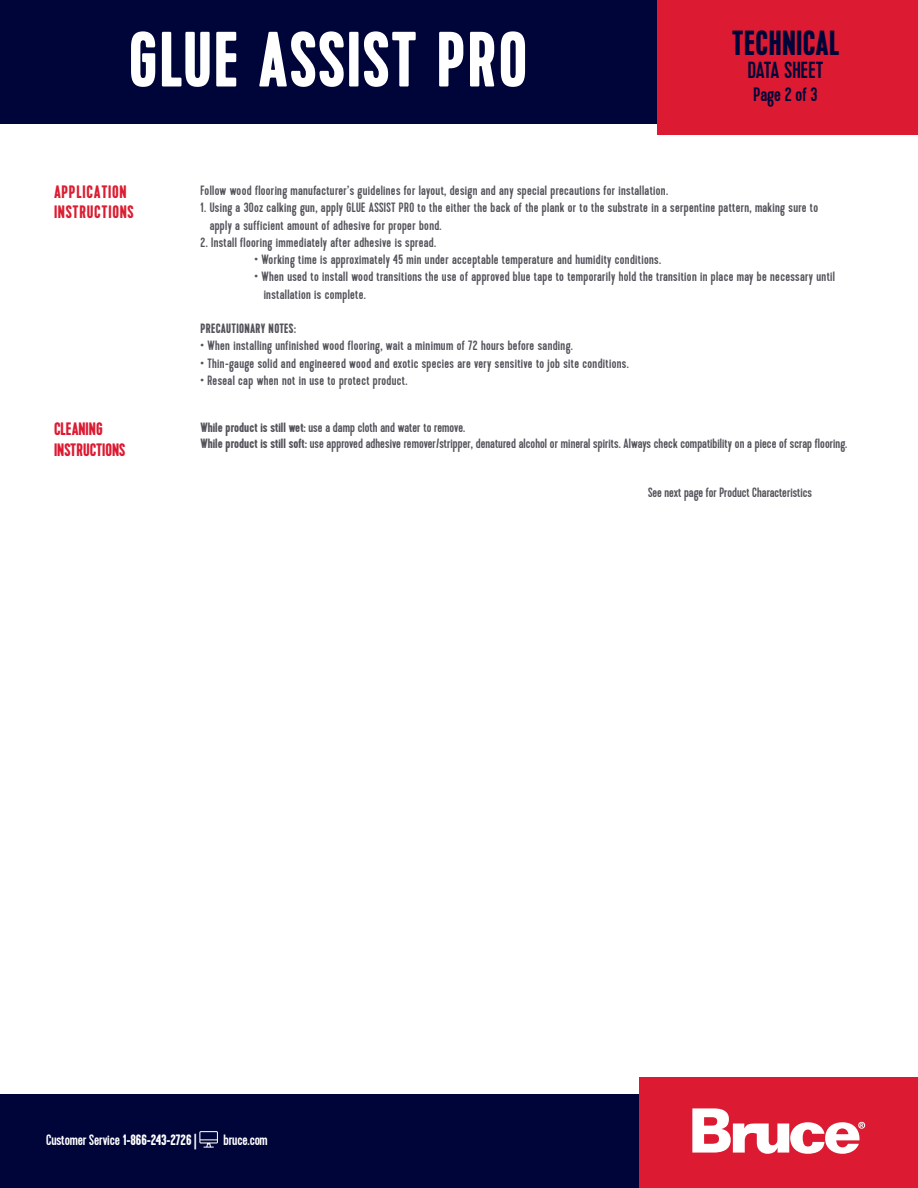
<style>
.page{position:relative;width:918px;height:1188px;background:#fff}
.page>*{position:absolute;margin:0;border:0;box-sizing:border-box;transform-origin:0 0}
.t1{font:700 78.15px "Kapra";letter-spacing:.025em;color:#fff}
.t2{font:700 34.95px "Kapra";letter-spacing:.01em;color:#000539}
.t3{font:23.25px "Kapra";letter-spacing:.01em;color:#000539}
.t4{font:19.35px "Kapra";color:#000539}
.t5{font:700 18px "Kapra";letter-spacing:.04em;color:#db1e32}
.t6{font:700 18px "Kapra";color:#dc1a32}
.t7{font:15px "Kapra";letter-spacing:-.01em;color:#fff}
.t8{font:13.5px/17.2px "Kapra";letter-spacing:.025em;color:#53535b}
.t9{font:13.5px "Kapra";letter-spacing:.005em;color:#53535b}
.t10{font:13.5px "Kapra";color:#53535b}
.t11{font:700 13.5px "Kapra";letter-spacing:.025em;color:#53535b}
.s1{font-weight:700}
</style>
<div class="page">
<div style="left:0;top:0;width:670px;height:123px;background:#000539"></div>
<div style="left:657px;top:0;width:261px;height:134px;background:#dc1a32"></div>
<div style="left:0;top:1095px;width:918px;height:93px;background:#000539"></div>
<div style="left:639px;top:1077px;width:279px;height:111px;background:#dc1a32"></div>
<svg style="left:199px;top:1131px;width:19px;height:17px"></svg>
<svg style="left:692px;top:1108px;width:173px;height:46px"></svg>
<p class="t1" style="left:129px;top:14px;width:400px">GLUE ASSIST PRO</p>
<p class="t2" style="left:732px;top:23px;width:109px">TECHNICAL</p>
<p class="t3" style="left:748px;top:57px;width:77px">DATA SHEET</p>
<p class="t4" style="left:754px;top:84px;width:65px">Page 2 of 3</p>
<p class="t5" style="left:54px;top:182px;width:74px">APPLICATION</p>
<p class="t5" style="left:54px;top:201px;width:81px">INSTRUCTIONS</p>
<p class="t6" style="left:54px;top:418px;width:50px">CLEANING</p>
<p class="t6" style="left:54px;top:440px;width:73px">INSTRUCTIONS</p>
<p class="t8" style="left:201px;top:182px;width:469px">Follow wood flooring manufacturer’s guidelines for layout, design and any special precautions for installation.</p>
<p class="t8" style="left:210px;top:200px;width:610px;text-indent:-9px">1. Using a 30oz calking gun, apply GLUE ASSIST PRO to the either the back of the plank or to the substrate in a serpentine pattern, making sure to apply a sufficient amount of adhesive for proper bond.</p>
<p class="t8" style="left:201px;top:234px;width:237px">2. Install flooring immediately after adhesive is spread.</p>
<p class="t8" style="left:255px;top:251px;width:408px">• Working time is approximately 45 min under acceptable temperature and humidity conditions.</p>
<p class="t8" style="left:264px;top:269px;width:573px;text-indent:-9px">• When used to install wood transitions the use of approved blue tape to temporarily hold the transition in place may be necessary until installation is complete.</p>
<p class="t11" style="left:201px;top:321px;width:97px">PRECAUTIONARY NOTES:</p>
<p class="t8" style="left:201px;top:338px;width:374px">• When installing unfinished wood flooring, wait a minimum of 72 hours before sanding.</p>
<p class="t8" style="left:201px;top:355px;width:430px">• Thin-gauge solid and engineered wood and exotic species are very sensitive to job site conditions.</p>
<p class="t8" style="left:201px;top:372px;width:208px">• Reseal cap when not in use to protect product.</p>
<p class="t9" style="left:200px;top:419px;width:266px"><span class="s1">While product is still wet:</span> use a damp cloth and water to remove.</p>
<p class="t9" style="left:200px;top:436px;width:648px"><span class="s1">While product is still soft:</span> use approved adhesive remover/stripper, denatured alcohol or mineral spirits. Always check compatibility on a piece of scrap flooring.</p>
<p class="t10" style="left:648px;top:485px;width:165px">See next page for Product Characteristics</p>
<p class="t7" style="left:46px;top:1132px;width:152px">Customer Service <span class="s1">1-866-243-2726</span> |</p>
<p class="t7" style="left:223px;top:1132px;width:46px">bruce.com</p>
</div>
